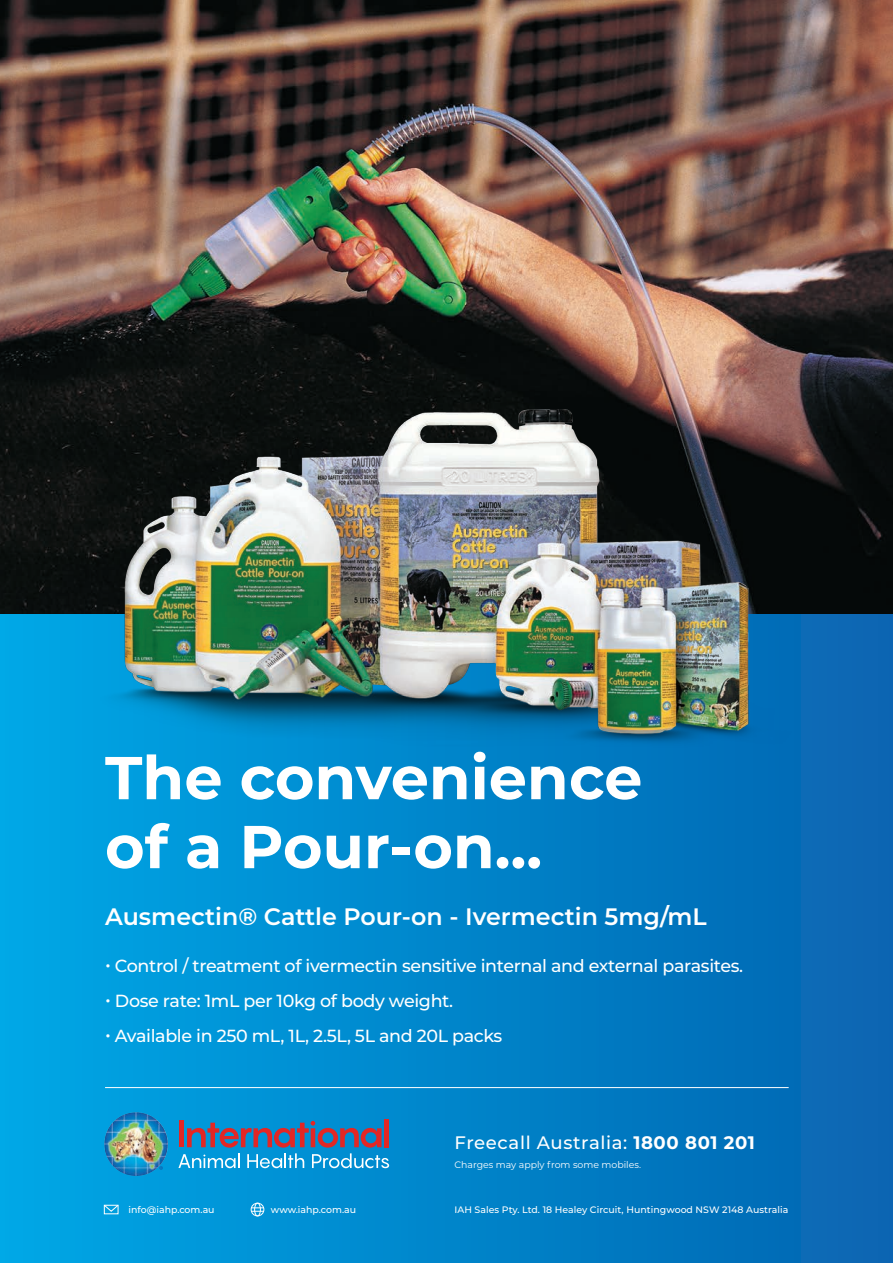
<style>
.page{position:relative;width:893px;height:1263px;background:#fff}
.page>*{position:absolute;margin:0;border:0;box-sizing:border-box;transform-origin:0 0}
.t1{font:700 60.45px/69px "Montserrat";color:#fff}
.t2{font:600 23.85px "Montserrat";color:#fff}
.t3{font:500 18.15px "Montserrat";letter-spacing:.035em;color:#fff}
.t4{font:500 17.55px "Montserrat";letter-spacing:-.02em;color:#fff}
.t5{font:500 9.45px "Montserrat";letter-spacing:.005em;color:#fff}
.t6{font:9.45px "Montserrat";color:#fff}
.s1{font-weight:700}
</style>
<div class="page">
<div style="left:0;top:613px;width:893px;height:650px;background:linear-gradient(to right,#00a8e6,#0564b0)"></div>
<img style="left:0;top:0;width:893px;height:613px">
<img style="left:101px;top:410px;width:691px;height:337px">
<div style="left:179px;top:1120px;width:5px;height:27px;background:#e22725"></div>
<hr style="left:385px;top:1119px;width:4px;height:28px;background:#e22725">
<svg style="left:178px;top:1121px;width:211px;height:47px;background:#4b81ae"></svg>
<img style="left:104px;top:1112px;width:66px;height:64px">
<svg style="left:159px;top:1166px;width:4px;height:4px"></svg>
<hr style="left:105px;top:1087px;width:684px;height:1px;background:#fff">
<div style="left:251px;top:1203px;width:13px;height:13px;border:1px solid #fff;border-radius:50%"></div>
<div style="left:254px;top:1203px;width:7px;height:13px;border:1px solid #fff;border-radius:50%"></div>
<svg style="left:251px;top:1207px;width:13px;height:5px"></svg>
<svg style="left:103px;top:1204px;width:16px;height:8px"></svg>
<h1 class="t1" style="left:105px;top:740px;width:539px">The convenience of a Pour-on...</h1>
<h2 class="t2" style="left:105px;top:899px;width:603px">Ausmectin® Cattle Pour-on - Ivermectin 5mg/mL</h2>
<p class="t4" style="left:105px;top:953px;width:640px">• Control / treatment of ivermectin sensitive internal and external parasites.</p>
<p class="t4" style="left:105px;top:988px;width:350px">• Dose rate: 1mL per 10kg of body weight.</p>
<p class="t4" style="left:105px;top:1023px;width:399px">• Available in 250 mL, 1L, 2.5L, 5L and 20L packs</p>
<p class="t3" style="left:454px;top:1130px;width:302px">Freecall Australia: <span class="s1">1800 801 201</span></p>
<p class="t6" style="left:454px;top:1158px;width:188px">Charges may apply from some mobiles.</p>
<p class="t5" style="left:129px;top:1203px;width:88px">info@iahp.com.au</p>
<p class="t5" style="left:271px;top:1203px;width:87px">www.iahp.com.au</p>
<p class="t5" style="left:454px;top:1202px;width:335px">IAH Sales Pty. Ltd. 18 Healey Circuit, Huntingwood NSW 2148 Australia</p>
</div>
